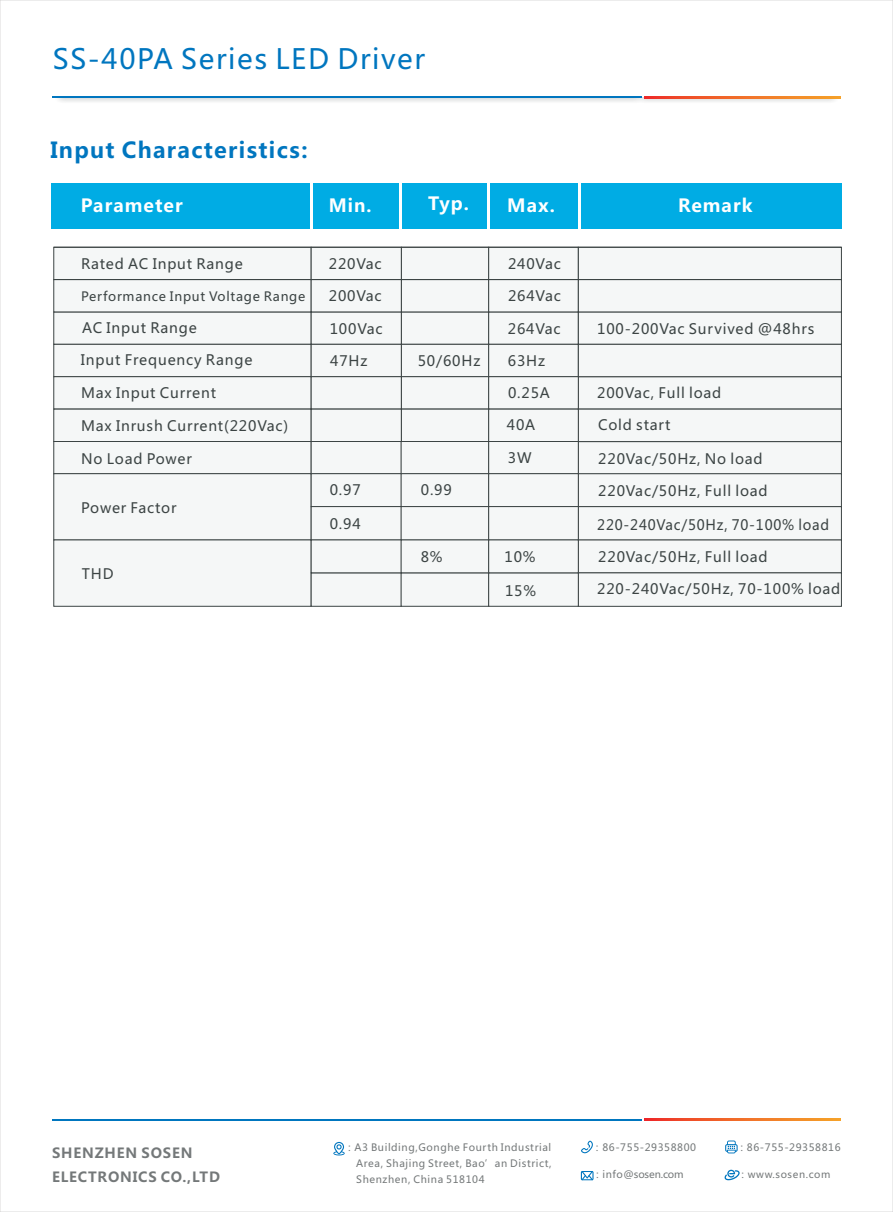
<style>
.page{position:relative;width:893px;height:1212px;background:#fff}
.page>*{position:absolute;margin:0;border:0;box-sizing:border-box;transform-origin:0 0}
.t1{font:27.6px "Microsoft Ya Hei";letter-spacing:.06em;color:#0076bf}
.t2{font:700 21.75px "Microsoft Ya Hei";letter-spacing:.06em;color:#0076bf}
.t3{font:700 18px "Microsoft Ya Hei";letter-spacing:.06em;color:#fff}
.t4{font:14.25px "Microsoft Ya Hei";letter-spacing:.06em;color:#3c4444}
.t5{font:14.25px "Microsoft Ya Hei";letter-spacing:.06em;color:#3c4444;scale:.95 1}
.t6{font:700 13.8px/24px "Microsoft Ya Hei";letter-spacing:.06em;color:#747879}
.t7{font:12.75px "Microsoft Ya Hei";letter-spacing:.06em;color:#3c4444}
.t8{font:10.05px/15.9px "Microsoft Ya Hei";letter-spacing:.06em;color:#747879;text-align:justify}
.t9{font:10.05px "Microsoft Ya Hei";letter-spacing:-.015em;color:#747879}
.t10{font:9.9px "Microsoft Ya Hei";letter-spacing:.06em;color:#747879}
</style>
<div class="page">
<div style="left:51px;top:184px;width:791px;height:45px;background:#00ace4"></div>
<hr style="left:310px;top:184px;width:2px;height:45px;background:#fff">
<img style="left:58px;top:98px;width:782px;height:4px">
<hr style="left:53px;top:97px;width:589px;height:1px;background:#0076bf">
<svg style="left:644px;top:97px;width:196px;height:1px"></svg>
<svg style="left:333px;top:1142px;width:12px;height:13px"></svg>
<svg style="left:581px;top:1140px;width:12px;height:13px"></svg>
<svg style="left:725px;top:1140px;width:13px;height:13px"></svg>
<svg style="left:724px;top:1170px;width:16px;height:10px"></svg>
<svg style="left:581px;top:1171px;width:12px;height:9px"></svg>
<hr style="left:53px;top:1119px;width:589px;height:1px;background:#0076bf">
<svg style="left:644px;top:1119px;width:196px;height:1px"></svg>
<hr style="left:400px;top:184px;width:2px;height:45px;background:#fff">
<hr style="left:487px;top:184px;width:3px;height:45px;background:#fff">
<hr style="left:578px;top:184px;width:2px;height:45px;background:#fff">
<svg style="left:53px;top:246px;width:789px;height:361px"></svg>
<hr style="left:54px;top:279px;width:787px;height:1px;background:#3c4444">
<h1 class="t1" style="left:53px;top:47px;width:374px">SS-40PA Series LED Driver</h1>
<h2 class="t2" style="left:50px;top:140px;width:259px">Input Characteristics:</h2>
<p class="t3" style="left:81px;top:197px;width:103px">Parameter</p>
<p class="t3" style="left:329px;top:197px;width:44px">Min.</p>
<p class="t3" style="left:428px;top:195px;width:43px">Typ.</p>
<p class="t3" style="left:507px;top:197px;width:49px">Max.</p>
<p class="t3" style="left:678px;top:197px;width:76px">Remark</p>
<p class="t4" style="left:81px;top:257px;width:163px">Rated AC Input Range</p>
<p class="t4" style="left:329px;top:257px;width:54px">220Vac</p>
<p class="t4" style="left:508px;top:257px;width:54px">240Vac</p>
<p class="t7" style="left:81px;top:291px;width:226px">Performance Input Voltage Range</p>
<p class="t4" style="left:329px;top:290px;width:54px">200Vac</p>
<p class="t4" style="left:508px;top:290px;width:54px">264Vac</p>
<p class="t4" style="left:82px;top:322px;width:116px">AC Input Range</p>
<p class="t4" style="left:81px;top:354px;width:173px">Input Frequency Range</p>
<p class="t4" style="left:81px;top:386px;width:136px">Max Input Current</p>
<p class="t4" style="left:81px;top:419px;width:209px">Max Inrush Current(220Vac)</p>
<p class="t4" style="left:81px;top:452px;width:112px">No Load Power</p>
<p class="t4" style="left:81px;top:502px;width:97px">Power Factor</p>
<p class="t4" style="left:82px;top:568px;width:33px">THD</p>
<p class="t4" style="left:330px;top:322px;width:54px">100Vac</p>
<p class="t4" style="left:330px;top:354px;width:39px">47Hz</p>
<p class="t4" style="left:330px;top:484px;width:33px">0.97</p>
<p class="t4" style="left:330px;top:518px;width:33px">0.94</p>
<p class="t4" style="left:418px;top:354px;width:64px">50/60Hz</p>
<p class="t4" style="left:421px;top:484px;width:33px">0.99</p>
<p class="t4" style="left:421px;top:550px;width:23px">8%</p>
<p class="t4" style="left:508px;top:322px;width:54px">264Vac</p>
<p class="t4" style="left:508px;top:354px;width:39px">63Hz</p>
<p class="t4" style="left:508px;top:387px;width:43px">0.25A</p>
<p class="t4" style="left:507px;top:418px;width:30px">40A</p>
<p class="t4" style="left:508px;top:451px;width:25px">3W</p>
<p class="t4" style="left:505px;top:550px;width:33px">10%</p>
<p class="t4" style="left:505px;top:584px;width:33px">15%</p>
<p class="t4" style="left:597px;top:323px;width:219px">100-200Vac Survived @48hrs</p>
<p class="t4" style="left:597px;top:386px;width:126px">200Vac, Full load</p>
<p class="t4" style="left:598px;top:418px;width:74px">Cold start</p>
<p class="t4" style="left:598px;top:453px;width:166px">220Vac/50Hz, No load</p>
<p class="t4" style="left:598px;top:485px;width:171px">220Vac/50Hz, Full load</p>
<p class="t5" style="left:597px;top:519px;width:245px">220-240Vac/50Hz, 70-100% load</p>
<p class="t4" style="left:598px;top:551px;width:171px">220Vac/50Hz, Full load</p>
<p class="t4" style="left:597px;top:583px;width:245px">220-240Vac/50Hz, 70-100% load</p>
<p class="t6" style="left:52px;top:1142px;width:169px">SHENZHEN SOSEN<br>ELECTRONICS CO.,LTD</p>
<p class="t8" style="left:356px;top:1140px;width:197px;text-indent:-12px">：A3 Building,Gonghe Fourth Industrial Area, Shajing Street, Bao’an District, Shenzhen, China 518104</p>
<p class="t8" style="left:592px;top:1140px;width:105px">：86-755-29358800</p>
<p class="t8" style="left:737px;top:1140px;width:105px">：86-755-29358816</p>
<p class="t9" style="left:592px;top:1170px;width:93px">：info@sosen.com</p>
<p class="t10" style="left:738px;top:1170px;width:94px">：www.sosen.com</p>
</div>
